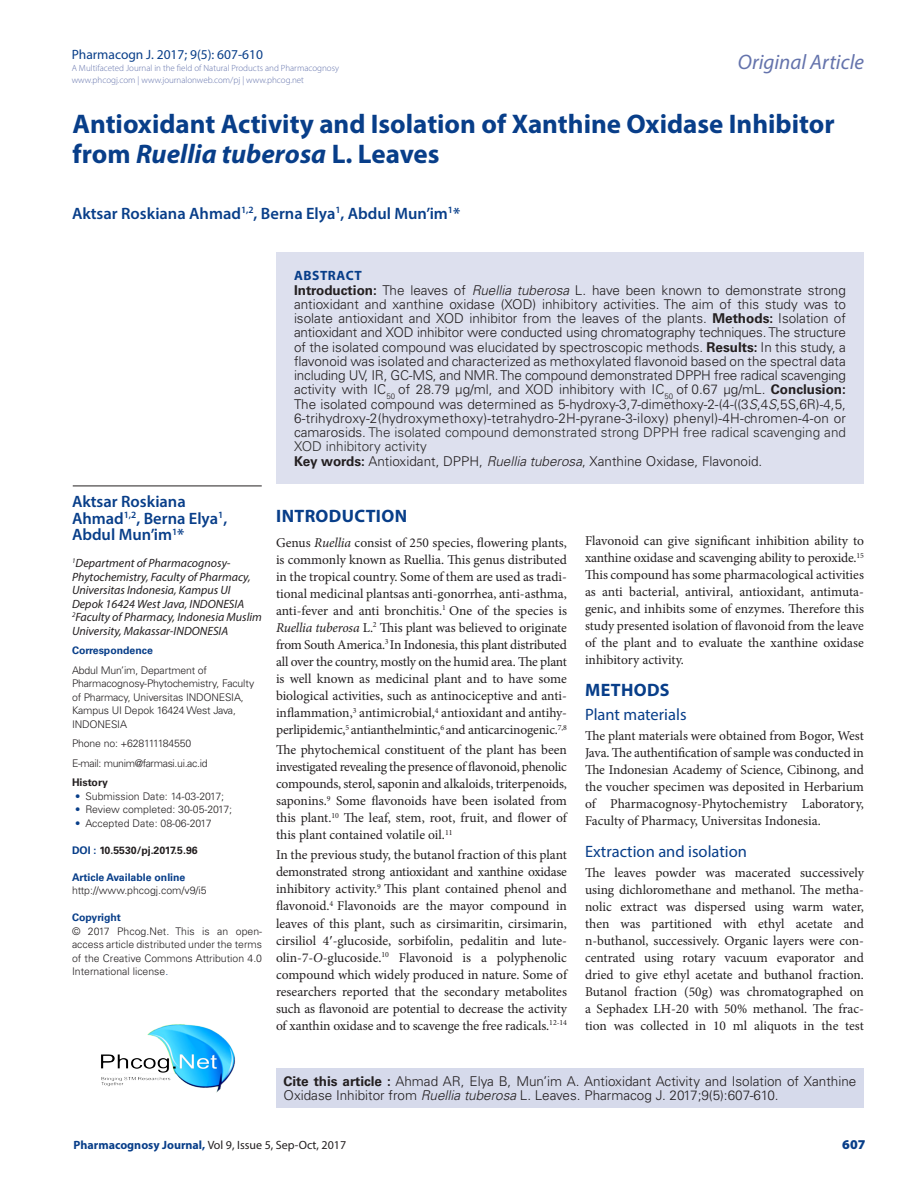
<style>
.page{position:relative;width:918px;height:1188px;background:#fff}
.page>*{position:absolute;margin:0;border:0;box-sizing:border-box;transform-origin:0 0}
.CT{font:700 27px/30px "Myriad Pro";color:#083e89}
.t1{font:italic 21px "Myriad Pro";color:#6473ac}
._1_HD{font:700 18px "Myriad Pro";letter-spacing:.02em;color:#083e89}
.CA{font:600 16.5px/16.5px "Myriad Pro";color:#083e89}
._2_HD{font:16.5px "Myriad Pro";color:#083e89}
.TXT{font:13.5px/17.1px "Minion Pro";letter-spacing:-.005em;color:#231f20;text-align:justify}
.ABS_TXT{font:300 13.5px/14.2px "Univers LT Std";color:#231f20;text-align:justify}
.t2{font:13.5px "Myriad Pro";color:#083e89}
.ABS_HD{font:700 13.5px "Myriad Pro";letter-spacing:.04em;color:#083e89}
.RRH{font:900 13.5px "Myriad Pro";color:#083e89}
.CA_Aff{font:italic 12px/13.5px "Myriad Pro";color:#231f20}
.RRH-2{font:12px "Myriad Pro";color:#231f20}
.ABS_AU_ADD{font:300 10.5px/13.5px "Univers LT Std";letter-spacing:-.015em;color:#231f20}
.ABS_AU_ADD-2{font:700 10.5px "Univers LT Std";color:#231f20}
.ABS_AU_ADD-3{font:700 10.5px "Univers LT Std";color:#083e89}
.ABS_TXT-2{font:700 10.5px "Univers LT Std";color:#083e89}
.t3{font:300 9px/12px "Myriad Pro";color:#6473ac}
.s1{font-style:italic}
.s2{color:#083e89}
.s3{font-weight:700}
.s4{color:#2e2e2e}
.s5{font-weight:700;color:#083e89}
</style>
<div class="page">
<div style="left:276px;top:252px;width:588px;height:232px;background:#dde0ee"></div>
<hr style="left:73px;top:486px;width:189px;height:1px;background:#231f20">
<div style="left:276px;top:1069px;width:588px;height:39px;background:#d6daeb"></div>
<img style="left:101px;top:1024px;width:134px;height:69px">
<p class="t2" style="left:72px;top:46px;width:193px">Pharmacogn J. 2017; 9(5): 607-610</p>
<p class="t3" style="left:72px;top:62px;width:269px">A Multifaceted Journal in the field of Natural Products and Pharmacognosy www.phcogj.com | www.journalonweb.com/pj | www.phcog.net</p>
<h2 class="t1" style="left:738px;top:49px;width:128px">Original Article</h2>
<p class="CT" style="left:73px;top:108px;width:764px">Antioxidant Activity and Isolation of Xanthine Oxidase Inhibitor from <span class="s1">Ruellia tuberosa</span> L. Leaves</p>
<p class="CA" style="left:72px;top:205px;width:390px">Aktsar Roskiana Ahmad<sup>1,2</sup>, Berna Elya<sup>1</sup>, Abdul Mun’im<sup>1</sup>*</p>
<p class="CA" style="left:72px;top:493px;width:157px">Aktsar Roskiana<br>Ahmad<sup>1,2</sup>, Berna Elya<sup>1</sup>,<br>Abdul Mun’im<sup>1</sup>*</p>
<p class="CA_Aff" style="left:72px;top:556px;width:180px"><sup>1</sup>Department of Pharmacognosy-Phytochemistry, Faculty of Pharmacy, Universitas Indonesia, Kampus UI Depok 16424 West Java, INDONESIA</p>
<p class="CA_Aff" style="left:72px;top:610px;width:191px"><sup>2</sup>Faculty of Pharmacy, Indonesia Muslim<br>University, Makassar-INDONESIA</p>
<p class="ABS_TXT-2" style="left:72px;top:645px;width:82px">Correspondence</p>
<p class="ABS_AU_ADD" style="left:72px;top:663px;width:184px">Abdul Mun’im, Department of<br>Pharmacognosy-Phytochemistry, Faculty of Pharmacy, Universitas INDONESIA,<br>Kampus UI Depok 16424 West Java,<br>INDONESIA</p>
<p class="ABS_AU_ADD" style="left:72px;top:737px;width:121px">Phone no: +628111184550</p>
<p class="ABS_AU_ADD" style="left:72px;top:756px;width:137px">E-mail: munim@farmasi.ui.ac.id</p>
<p class="ABS_AU_ADD-2" style="left:72px;top:777px;width:37px">History</p>
<p class="ABS_AU_ADD" style="left:75px;top:789px;width:151px"><span class="s2">•</span> Submission Date: 14-03-2017;</p>
<p class="ABS_AU_ADD" style="left:75px;top:803px;width:159px"><span class="s2">•</span> Review completed: 30-05-2017;</p>
<p class="ABS_AU_ADD" style="left:75px;top:816px;width:138px"><span class="s2">•</span> Accepted Date: 08-06-2017</p>
<p class="ABS_AU_ADD-2" style="left:72px;top:844px;width:127px"><span class="s2">DOI :</span> 10.5530/pj.2017.5.96</p>
<p class="ABS_AU_ADD-3" style="left:72px;top:871px;width:115px">Article Available online</p>
<p class="ABS_AU_ADD" style="left:72px;top:884px;width:136px">http://www.phcogj.com/v9/i5</p>
<p class="ABS_AU_ADD-3" style="left:72px;top:912px;width:50px">Copyright</p>
<p class="ABS_AU_ADD" style="left:72px;top:924px;width:192px;text-align:justify">© 2017 Phcog.Net. This is an open&shy;access article distributed under the terms of the Creative Commons Attribution 4.0<br>International license<span class="s2">.</span></p>
<p class="ABS_HD" style="left:294px;top:267px;width:69px">ABSTRACT</p>
<p class="ABS_TXT" style="left:294px;top:283px;width:554px"><span class="s3">Introduction:</span> The leaves of <span class="s1">Ruellia tuberosa</span> L. have been known to demonstrate strong antioxidant and xanthine oxidase (XOD) inhibitory activities. The aim of this study was to isolate antioxidant and XOD inhibitor from the leaves of the plants. <span class="s3">Methods:</span> Isolation of antioxidant and XOD inhibitor were conducted using chromatography techniques. The structure of the isolated compound was elucidated by spectroscopic methods. <span class="s3">Results:</span> In this study, a flavonoid was isolated and characterized as methoxylated flavonoid based on the spectral data including UV, IR, GC-MS, and NMR. The compound demonstrated DPPH free radical scavenging activity with IC<sub>50</sub> of 28.79 µg/ml, and XOD inhibitory with IC<sub>50</sub> of 0.67 µg/mL. <span class="s3">Conclusion:<br></span>The isolated compound was determined as 5-hydroxy-3,7-dimethoxy-2-(4-((3<span class="s1">S</span>,4<span class="s1">S</span>,5S,6R)-4,5, 6-trihydroxy-2(hydroxymethoxy)-tetrahydro-2H-pyrane-3-iloxy) phenyl)-4H-chromen-4-on or camarosids. <span class="s4">The isolated compound demonstrated strong DPPH free radical scavenging and XOD inhibitory activity</span></p>
<p class="ABS_TXT" style="left:294px;top:454px;width:470px"><span class="s3">Key words:</span> Antioxidant, DPPH, <span class="s1">Ruellia tuberosa</span>, Xanthine Oxidase, Flavonoid.</p>
<p class="_1_HD" style="left:276px;top:504px;width:132px">INTRODUCTION</p>
<p class="TXT" style="left:276px;top:534px;width:293px">Genus <span class="s1">Ruellia</span> consist of 250 species, flowering plants, is commonly known as Ruellia. This genus distributed in the tropical country. Some of them are used as tradi&shy;tional medicinal plantsas anti-gonorrhea, anti-asthma, anti-fever and anti bronchitis.<sup>1</sup> One of the species is <span class="s1">Ruellia tuberosa</span> L.<sup>2</sup> This plant was believed to originate from South America.<sup>3</sup> In Indonesia, this plant distributed all over the country, mostly on the humid area. The plant is well known as medicinal plant and to have some biological activities, such as antinociceptive and anti&shy;inflammation,<sup>3</sup> antimicrobial,<sup>4</sup> antioxidant and antihy&shy;perlipidemic,<sup>5</sup> antianthelmintic,<sup>6</sup> and anticarcinogenic.<sup>7,8</sup></p>
<p class="TXT" style="left:276px;top:741px;width:293px">The phytochemical constituent of the plant has been investigated revealing the presence of flavonoid, phenolic compounds, sterol, saponin and alkaloids, triterpenoids, saponins.<sup>9</sup> Some flavonoids have been isolated from this plant.<sup>10</sup> The leaf, stem, root, fruit, and flower of this plant contained volatile oil.<sup>11</sup></p>
<p class="TXT" style="left:276px;top:847px;width:293px">In the previous study, the butanol fraction of this plant demonstrated strong antioxidant and xanthine oxidase inhibitory activity.<sup>9</sup> This plant contained phenol and flavonoid.<sup>4</sup> Flavonoids are the mayor compound in leaves of this plant, such as cirsimaritin, cirsimarin, cirsiliol 4 -glucoside, sorbifolin, pedalitin and lute&shy;olin-7-<span class="s1">O</span>-glucoside.<sup>10</sup> Flavonoid is a polyphenolic compound which widely produced in nature. Some of researchers reported that the secondary metabolites such as flavonoid are potential to decrease the activity of xanthin oxidase and to scavenge the free radicals.<sup>12-14</sup></p>
<p class="TXT" style="left:585px;top:533px;width:281px">Flavonoid can give significant inhibition ability to xanthine oxidase and scavenging ability to peroxide.<sup>15<br></sup>This compound has some pharmacological activities as anti bacterial, antiviral, antioxidant, antimuta&shy;genic, and inhibits some of enzymes. Therefore this study presented isolation of flavonoid from the leave of the plant and to evaluate the xanthine oxidase inhibitory activity.</p>
<p class="_1_HD" style="left:585px;top:678px;width:86px">METHODS</p>
<p class="_2_HD" style="left:585px;top:705px;width:103px">Plant materials</p>
<p class="TXT" style="left:585px;top:728px;width:281px">The plant materials were obtained from Bogor, West Java. The authentification of sample was conducted in The Indonesian Academy of Science, Cibinong, and the voucher specimen was deposited in Herbarium of Pharmacognosy-Phytochemistry Laboratory, Faculty of Pharmacy, Universitas Indonesia.</p>
<p class="_2_HD" style="left:585px;top:841px;width:164px">Extraction and isolation</p>
<p class="TXT" style="left:585px;top:864px;width:281px">The leaves powder was macerated successively using dichloromethane and methanol. The metha&shy;nolic extract was dispersed using warm water, then was partitioned with ethyl acetate and n-buthanol, successively. Organic layers were con&shy;centrated using rotary vacuum evaporator and dried to give ethyl acetate and buthanol fraction.<br>Butanol fraction (50g) was chromatographed on a Sephadex LH-20 with 50% methanol. The frac&shy;tion was collected in 10 ml aliquots in the test</p>
<p class="ABS_TXT" style="left:284px;top:1074px;width:574px"><span class="s3">Cite this article :</span> Ahmad AR, Elya B, Mun’im A. Antioxidant Activity and Isolation of Xanthine<br>Oxidase Inhibitor from <span class="s1">Ruellia tuberosa</span> L. Leaves. Pharmacog J. 2017;9(5):607-610.</p>
<p class="RRH-2" style="left:74px;top:1138px;width:274px"><span class="s5">Pharmacognosy Journal,</span> Vol 9, Issue 5, Sep-Oct, 2017</p>
<p class="RRH" style="left:842px;top:1136px;width:25px">607</p>
</div>
